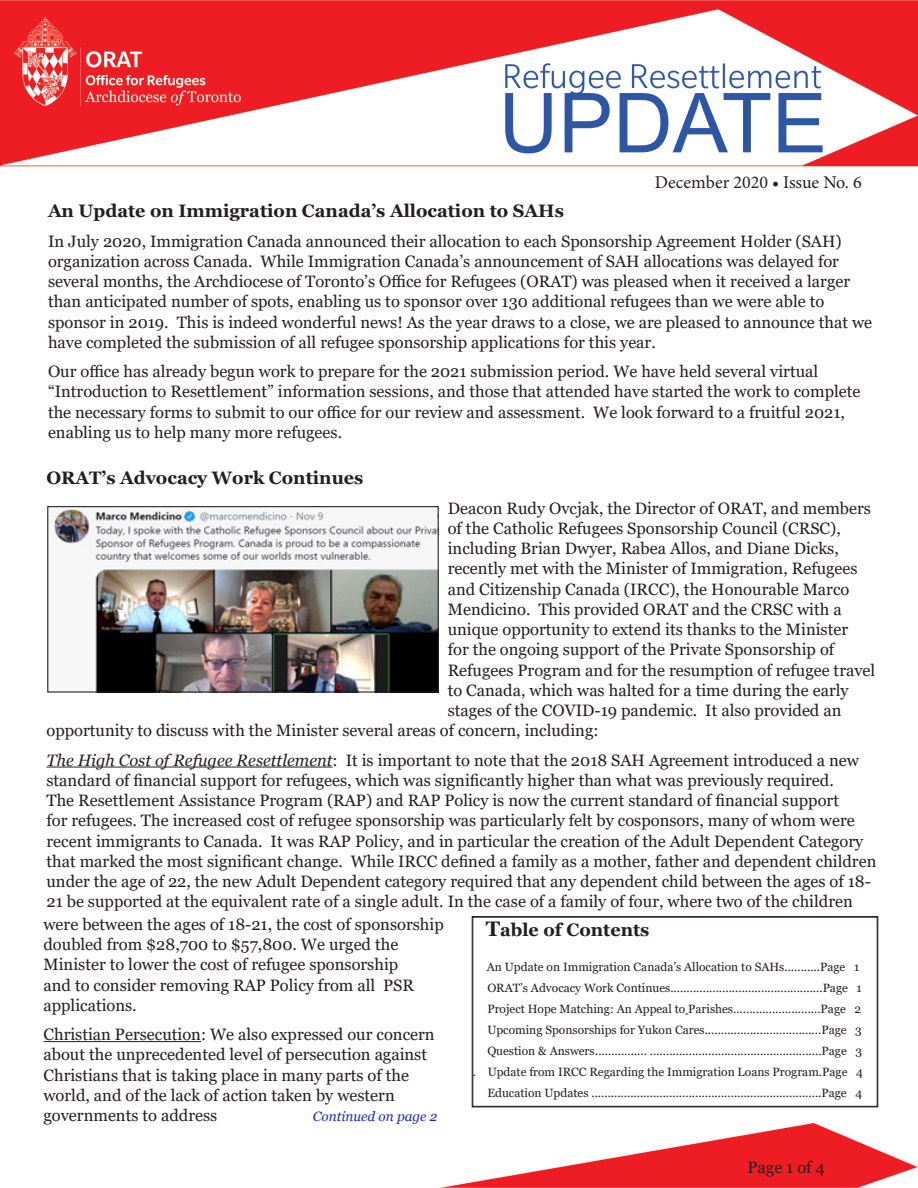
<style>
.page{position:relative;width:918px;height:1188px;background:#fff}
.page>*{position:absolute;margin:0;border:0;box-sizing:border-box;transform-origin:0 0}
.Text{font:700 18px "Georgia";color:#231f20}
.Volume_and_Issue{font:18px "Minion Pro";color:#231f20}
.Text-2{font:16.5px/20.2px "Georgia";color:#231f20}
.Text-3{font:italic 13.5px "Georgia";color:#1c27c1}
.Volume_and_Issue-2{font:12px/21px "Georgia";color:#231f20;text-align:right}
.Text-4{font:12px "Georgia";color:#231f20}
.s1{font-style:italic}
.s2{font-size:21px}
.s3{font-size:13.5px}
</style>
<div class="page">
<img style="left:0;top:0;width:918px;height:1188px">
<svg style="left:472px;top:916px;width:406px;height:191px"></svg>
<hr style="left:46px;top:767px;width:287px;height:1px;background:#231f20">
<img style="left:49px;top:508px;width:388px;height:183px">
<div style="left:47px;top:506px;width:392px;height:187px;border:1px solid #231f20"></div>
<hr style="left:44px;top:1041px;width:157px;height:1px;background:#231f20">
<p class="Volume_and_Issue" style="left:655px;top:170px;width:208px">December 2020 • Issue No. 6</p>
<p class="Text" style="left:48px;top:200px;width:517px">An Update on Immigration Canada’s Allocation to SAHs</p>
<p class="Text-2" style="left:48px;top:231px;width:826px">In July 2020, Immigration Canada announced their allocation to each Sponsorship Agreement Holder (SAH) organization across Canada. While Immigration Canada’s announcement of SAH allocations was delayed for several months, the Archdiocese of Toronto’s Office for Refugees (ORAT) was pleased when it received a larger than anticipated number of spots, enabling us to sponsor over 130 additional refugees than we were able to sponsor in 2019. This is indeed wonderful news! As the year draws to a close, we are pleased to announce that we have completed the submission of all refugee sponsorship applications for this year.</p>
<p class="Text-2" style="left:48px;top:362px;width:814px">Our office has already begun work to prepare for the 2021 submission period. We have held several virtual “Introduction to Resettlement” information sessions, and those that attended have started the work to complete the necessary forms to submit to our office for our review and assessment. We look forward to a fruitful 2021, enabling us to help many more refugees.</p>
<p class="Text" style="left:46px;top:467px;width:318px">ORAT’s Advocacy Work Continues</p>
<p class="Text-2" style="left:448px;top:498px;width:425px">Deacon Rudy Ovcjak, the Director of ORAT, and members</p>
<p class="Text-2" style="left:448px;top:518px;width:395px">of the Catholic Refugees Sponsorship Council (CRSC),</p>
<p class="Text-2" style="left:448px;top:539px;width:393px">including Brian Dwyer, Rabea Allos, and Diane Dicks,</p>
<p class="Text-2" style="left:448px;top:559px;width:411px">recently met with the Minister of Immigration, Refugees</p>
<p class="Text-2" style="left:448px;top:579px;width:403px">and Citizenship Canada (IRCC), the Honourable Marco</p>
<p class="Text-2" style="left:448px;top:599px;width:395px">Mendicino. This provided ORAT and the CRSC with a</p>
<p class="Text-2" style="left:448px;top:620px;width:402px">unique opportunity to extend its thanks to the Minister</p>
<p class="Text-2" style="left:448px;top:640px;width:388px">for the ongoing support of the Private Sponsorship of</p>
<p class="Text-2" style="left:448px;top:660px;width:429px">Refugees Program and for the resumption of refugee travel</p>
<p class="Text-2" style="left:448px;top:680px;width:402px">to Canada, which was halted for a time during the early</p>
<p class="Text-2" style="left:448px;top:701px;width:395px">stages of the COVID-19 pandemic. It also provided an</p>
<p class="Text-2" style="left:46px;top:721px;width:554px">opportunity to discuss with the Minister several areas of concern, including:</p>
<p class="Text-2" style="left:46px;top:750px;width:831px"><span class="s1">The High Cost of Refugee Resettlement</span>: It is important to note that the 2018 SAH Agreement introduced a new standard of financial support for refugees, which was significantly higher than what was previously required.<br>The Resettlement Assistance Program (RAP) and RAP Policy is now the current standard of financial support<br>for refugees. The increased cost of refugee sponsorship was particularly felt by cosponsors, many of whom were recent immigrants to Canada. It was RAP Policy, and in particular the creation of the Adult Dependent Category that marked the most significant change. While IRCC defined a family as a mother, father and dependent children under the age of 22, the new Adult Dependent category required that any dependent child between the ages of 18- 21 be supported at the equivalent rate of a single adult. In the case of a family of four, where two of the children</p>
<p class="Text-2" style="left:44px;top:914px;width:402px">were between the ages of 18-21, the cost of sponsorship doubled from $28,700 to $57,800. We urged the Minister to lower the cost of refugee sponsorship<br>and to consider removing RAP Policy from all PSR applications.</p>
<p class="Text-2" style="left:44px;top:1025px;width:393px">Christian Persecution: We also expressed our concern about the unprecedented level of persecution against Christians that is taking place in many parts of the world, and of the lack of action taken by western governments to address</p>
<p class="Text" style="left:486px;top:918px;width:165px"><span class="s2">T</span>able of Contents</p>
<p class="Text-4" style="left:487px;top:960px;width:374px">An Update on Immigration Canada’s Allocation to SAHs...........Page 1</p>
<p class="Volume_and_Issue-2" style="left:487px;top:978px;width:376px">ORAT’s Advocacy Work Continues...............................................Page 1</p>
<p class="Volume_and_Issue-2" style="left:487px;top:999px;width:375px">Project Hope Matching: An Appeal to Parishes...........................Page 2</p>
<p class="Volume_and_Issue-2" style="left:487px;top:1020px;width:376px">Upcoming Sponsorships for Yukon Cares....................................Page 3</p>
<p class="Volume_and_Issue-2" style="left:473px;top:1041px;width:392px">Question &amp; Answers<span class="s3">.</span>............... .....................................................Page 3<br>. Update from IRCC Regarding the Immigration Loans Program.Page 4</p>
<p class="Volume_and_Issue-2" style="left:487px;top:1083px;width:376px">Education Updates .......................................................................Page 4</p>
<p class="Text-3" style="left:313px;top:1108px;width:126px">Continued on page 2</p>
<p class="Text-2" style="left:748px;top:1158px;width:79px">Page 1 of 4</p>
</div>
